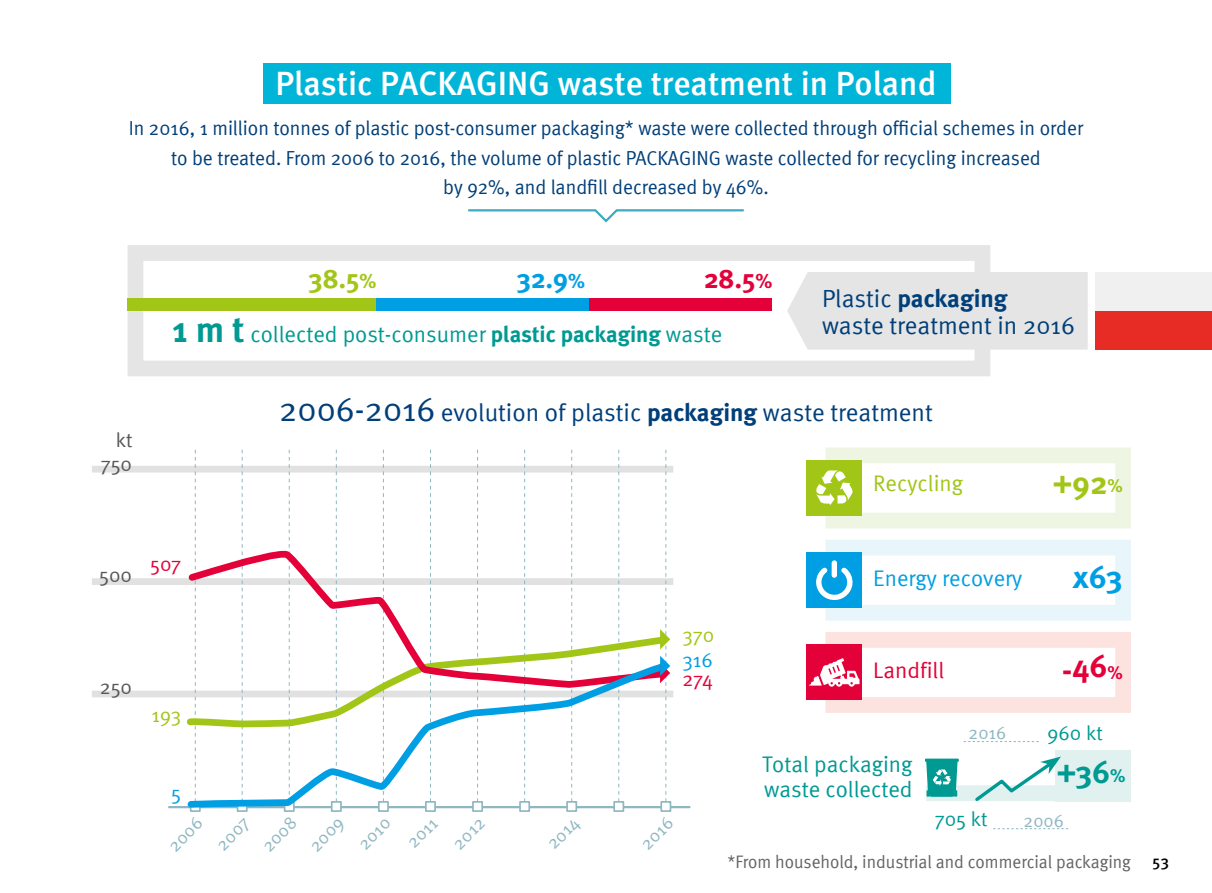
<style>
.page{position:relative;width:1212px;height:893px;background:#fff}
.page>*{position:absolute;margin:0;border:0;box-sizing:border-box;transform-origin:0 0}
.t1{font:500 33.75px "Meta";color:#fff}
.t2{font:700 31.5px "Meta Plus";color:#e40039}
.t3{font:700 31.5px "Meta Plus";color:#a2c617}
.t4{font:700 31.5px "Meta Plus";color:#009a93}
.t5{font:700 31.5px "Meta Plus";color:#009fe3}
.t6{font:700 27px "Meta Plus";color:#a2c617}
.t7{font:700 27px "Meta Plus";color:#009fe3}
.t8{font:700 27px "Meta Plus";color:#e40039}
.t9{font:24.75px "Meta Normal";color:#003f79}
.t10{font:700 24.75px "Meta Plus";color:#003f79}
.t11{font:22.5px/24.8px "Meta Normal";color:#009a93}
.t12{font:22.5px "Meta Normal";color:#009fe3}
.t13{font:22.5px "Meta Normal";color:#a2c617}
.t14{font:22.5px "Meta Normal";color:#e40039}
.t15{font:20.25px/29.2px "Meta Normal";color:#003f79;text-align:center;scale:.96 1}
.t16{font:20.25px "Meta Normal";color:#575756}
.t17{font:20.25px "Meta Normal";color:#009a93}
.t18{font:20.25px "Meta Normal";letter-spacing:-.015em;color:#e40039}
.t19{font:20.25px "Meta Normal";letter-spacing:-.01em;color:#a2c617}
.t20{font:20.25px "Meta Normal";color:#009fe3}
.t21{font:18px "Meta Normal";color:#646363;scale:.96 1}
.t22{font:18px "Meta Normal";color:#8fb7c2}
.s1{font-size:20.25px}
.s2{font-family:"Meta Plus";font-weight:700;font-size:36px}
.s3{font-family:"Meta Plus";font-weight:700}
.s4{font-family:"Meta Normal";font-weight:400}
.s5{font-size:33.75px}
.s6{font-size:18.45px}
.s7{font-family:"Meta Medium LF";font-size:15.75px;color:#000}
</style>
<div class="page">
<svg style="left:468px;top:209px;width:276px;height:14px"></svg>
<div style="left:92px;top:466px;width:581px;height:6px;background:#e1e1e1"></div>
<div style="left:92px;top:691px;width:581px;height:6px;background:#e1e1e1"></div>
<div style="left:92px;top:578px;width:581px;height:7px;background:#e1e1e1"></div>
<hr style="left:169px;top:806px;width:520px;height:2px;background:#8fb7c2">
<svg style="left:242px;top:450px;width:1px;height:102px"></svg>
<svg style="left:289px;top:450px;width:1px;height:102px"></svg>
<svg style="left:336px;top:450px;width:1px;height:102px"></svg>
<svg style="left:383px;top:450px;width:1px;height:102px"></svg>
<svg style="left:571px;top:450px;width:1px;height:102px"></svg>
<svg style="left:430px;top:450px;width:1px;height:102px"></svg>
<svg style="left:477px;top:450px;width:1px;height:102px"></svg>
<svg style="left:195px;top:450px;width:1px;height:102px"></svg>
<svg style="left:618px;top:450px;width:1px;height:102px"></svg>
<svg style="left:524px;top:450px;width:1px;height:102px"></svg>
<div style="left:263px;top:63px;width:687px;height:41px;background:#00b5d8"></div>
<svg style="left:188px;top:552px;width:472px;height:108px"></svg>
<svg style="left:183px;top:660px;width:487px;height:152px"></svg>
<div style="left:128px;top:245px;width:862px;height:131px;border:16px solid #e5e5e5"></div>
<div style="left:787px;top:272px;width:301px;height:78px;background:#e5e5e5"></div>
<div style="left:1095px;top:272px;width:117px;height:39px;background:#f0f0f0"></div>
<div style="left:1095px;top:311px;width:117px;height:39px;background:#e62c25"></div>
<div style="left:825px;top:632px;width:306px;height:81px;border:16px solid #fce3df"></div>
<div style="left:807px;top:645px;width:55px;height:55px;background:#e40039"></div>
<svg style="left:809px;top:658px;width:50px;height:29px"></svg>
<div style="left:825px;top:540px;width:306px;height:81px;border:16px solid #e8f5fb"></div>
<div style="left:807px;top:553px;width:55px;height:55px;background:#009fe3"></div>
<svg style="left:816px;top:560px;width:37px;height:40px"></svg>
<div style="left:825px;top:447px;width:306px;height:81px;border:16px solid #eef5e3"></div>
<div style="left:807px;top:460px;width:55px;height:56px;background:#a2c617"></div>
<svg style="left:816px;top:470px;width:37px;height:35px"></svg>
<div style="left:926px;top:785px;width:205px;height:16px;background:#e0f1f0"></div>
<svg style="left:963px;top:741px;width:76px;height:1px"></svg>
<svg style="left:925px;top:759px;width:34px;height:38px"></svg>
<div style="left:1055px;top:750px;width:76px;height:51px;background:#e0f1f0"></div>
<svg style="left:975px;top:756px;width:86px;height:46px"></svg>
<svg style="left:993px;top:828px;width:75px;height:1px"></svg>
<svg style="left:660px;top:450px;width:10px;height:352px"></svg>
<div style="left:128px;top:298px;width:248px;height:12px;background:#a2c617"></div>
<div style="left:588px;top:298px;width:184px;height:12px;background:#e40039"></div>
<div style="left:376px;top:298px;width:212px;height:12px;background:#009fe3"></div>
<h1 class="t1" style="left:276px;top:64px;width:662px">Plastic PACKAGING waste treatment in Poland</h1>
<p class="t15" style="left:129px;top:113px;width:995px">In 2016, 1 million tonnes of plastic post-consumer packaging* waste were collected through official schemes in order to be treated. From 2006 to 2016, the volume of plastic PACKAGING waste collected for recycling increased<br>by 92%, and landfill decreased by 46%.</p>
<h3 class="t6" style="left:309px;top:263px;width:69px">38.5<span class="s1">%</span></h3>
<h3 class="t7" style="left:517px;top:263px;width:69px">32.9<span class="s1">%</span></h3>
<h3 class="t8" style="left:704px;top:263px;width:70px">28.5<span class="s1">%</span></h3>
<p class="t11" style="left:173px;top:322px;width:551px"><span class="s2">1 m t</span> collected post-consumer <span class="s3">plastic packaging</span> waste</p>
<p class="t10" style="left:822px;top:284px;width:187px"><span class="s4">Plastic</span> packaging</p>
<p class="t9" style="left:822px;top:311px;width:255px">waste treatment in 2016</p>
<p class="t16" style="left:116px;top:428px;width:18px">kt</p>
<p class="t16" style="left:101px;top:452px;width:33px">750</p>
<p class="t9" style="left:279px;top:398px;width:655px"><span class="s5">2006-2016</span> evolution of plastic <span class="s3">packaging</span> waste treatment</p>
<p class="t13" style="left:873px;top:471px;width:91px">Recycling</p>
<h2 class="t3" style="left:1053px;top:465px;width:72px">+92<span class="s6">%</span></h2>
<p class="t16" style="left:99px;top:564px;width:34px">500</p>
<p class="t16" style="left:100px;top:675px;width:34px">250</p>
<p class="t18" style="left:150px;top:552px;width:33px">507</p>
<p class="t19" style="left:151px;top:703px;width:31px">193</p>
<p class="t19" style="left:682px;top:623px;width:33px">370</p>
<p class="t20" style="left:682px;top:648px;width:32px">316</p>
<p class="t18" style="left:682px;top:667px;width:32px">274</p>
<p class="t20" style="left:171px;top:781px;width:11px">5</p>
<p class="t22" style="left:164px;top:841px;width:42px;rotate:-45deg">2006</p>
<p class="t22" style="left:212px;top:840px;width:40px;rotate:-45deg">2007</p>
<p class="t22" style="left:258px;top:841px;width:42px;rotate:-45deg">2008</p>
<p class="t22" style="left:305px;top:841px;width:42px;rotate:-45deg">2009</p>
<p class="t22" style="left:354px;top:839px;width:39px;rotate:-45deg">2010</p>
<p class="t22" style="left:402px;top:837px;width:37px;rotate:-45deg">2011</p>
<p class="t22" style="left:448px;top:839px;width:39px;rotate:-45deg">2012</p>
<p class="t22" style="left:542px;top:839px;width:39px;rotate:-45deg">2014</p>
<p class="t22" style="left:636px;top:839px;width:39px;rotate:-45deg">2016</p>
<p class="t12" style="left:873px;top:565px;width:151px">Energy recovery</p>
<h2 class="t5" style="left:1073px;top:559px;width:51px">x63</h2>
<p class="t14" style="left:873px;top:657px;width:72px">Landfill</p>
<h2 class="t2" style="left:1062px;top:647px;width:62px">-46<span class="s6">%</span></h2>
<p class="t22" style="left:968px;top:723px;width:39px">2016</p>
<p class="t17" style="left:1047px;top:722px;width:57px">960 kt</p>
<p class="t11" style="left:762px;top:752px;width:152px">Total packaging waste collected</p>
<h2 class="t4" style="left:1057px;top:754px;width:71px">+36<span class="s6">%</span></h2>
<p class="t17" style="left:935px;top:807px;width:54px">705 kt</p>
<p class="t22" style="left:1023px;top:810px;width:42px">2006</p>
<p class="t21" style="left:727px;top:851px;width:462px">*From household, industrial and commercial packaging <span class="s7">53</span></p>
</div>
